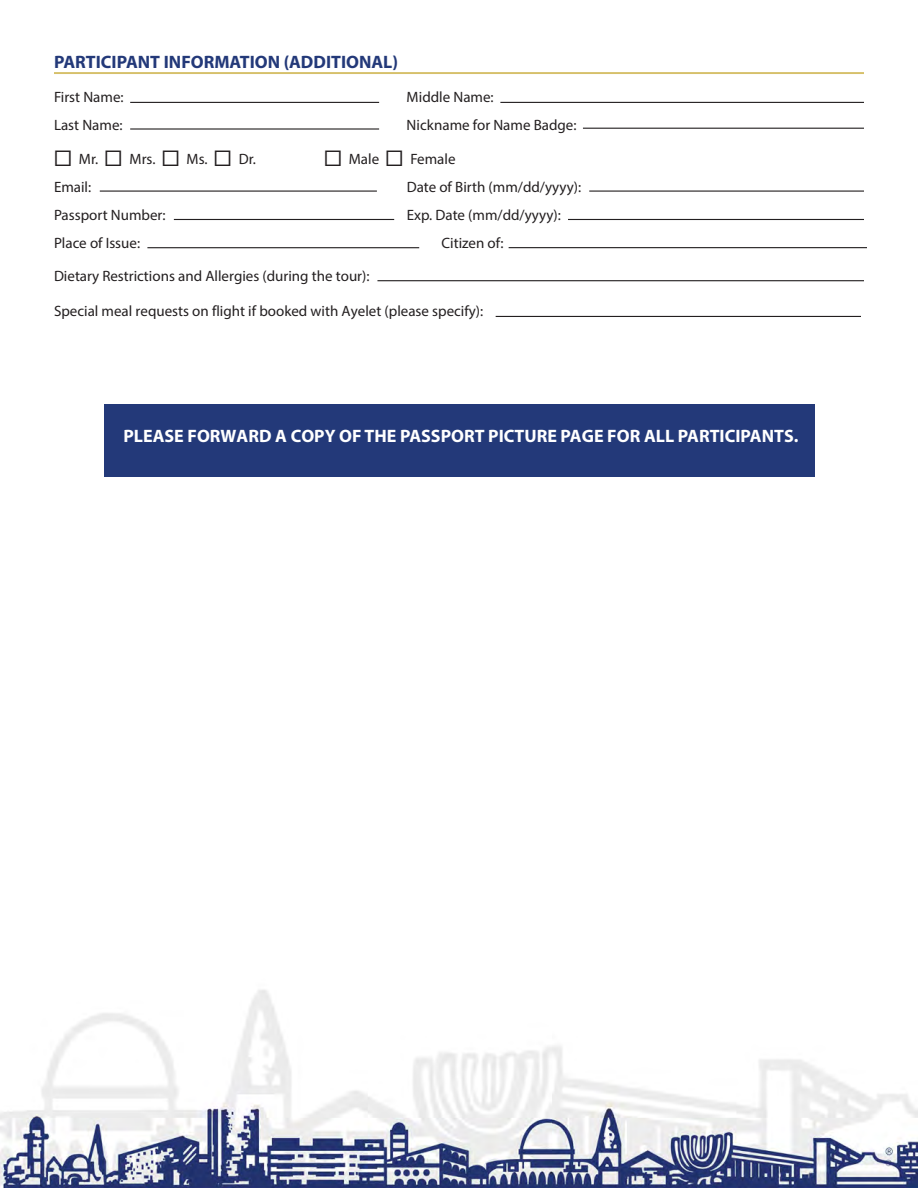
<style>
.page{position:relative;width:918px;height:1188px;background:#fff}
.page>*{position:absolute;margin:0;border:0;box-sizing:border-box;transform-origin:0 0}
.t1{font:700 18px "Myriad Pro";color:#fff}
.Section_Head{font:700 18px "Myriad Pro";color:#233979}
.Section_Head-2{font:15px "Myriad Pro";color:#231f20}
.s1{font-family:"Proxima Nova";font-size:27px}
</style>
<div class="page">
<img style="left:0;top:990px;width:918px;height:198px">
<hr style="left:54px;top:72px;width:810px;height:2px;background:#d6c06a">
<hr style="left:130px;top:102px;width:249px;height:1px;background:#231f20">
<hr style="left:500px;top:102px;width:364px;height:1px;background:#231f20">
<hr style="left:130px;top:128px;width:249px;height:2px;background:#231f20">
<hr style="left:583px;top:128px;width:281px;height:1px;background:#231f20">
<hr style="left:100px;top:191px;width:277px;height:1px;background:#231f20">
<hr style="left:589px;top:191px;width:275px;height:1px;background:#231f20">
<hr style="left:174px;top:219px;width:220px;height:1px;background:#231f20">
<hr style="left:568px;top:219px;width:296px;height:1px;background:#231f20">
<hr style="left:147px;top:247px;width:272px;height:1px;background:#231f20">
<hr style="left:509px;top:247px;width:358px;height:1px;background:#231f20">
<hr style="left:377px;top:280px;width:487px;height:1px;background:#231f20">
<hr style="left:496px;top:316px;width:365px;height:1px;background:#231f20">
<div style="left:104px;top:404px;width:710px;height:73px;background:#233979"></div>
<p class="Section_Head" style="left:54px;top:50px;width:346px">PARTICIPANT INFORMATION (ADDITIONAL)</p>
<p class="Section_Head-2" style="left:54px;top:88px;width:71px">First Name:</p>
<p class="Section_Head-2" style="left:407px;top:88px;width:89px">Middle Name:</p>
<p class="Section_Head-2" style="left:54px;top:115px;width:70px">Last Name:</p>
<p class="Section_Head-2" style="left:407px;top:115px;width:171px">Nickname for Name Badge:</p>
<p class="Section_Head-2" style="left:54px;top:150px;width:203px"><span class="s1">☐</span> Mr. <span class="s1">☐</span> Mrs. <span class="s1">☐</span> Ms. <span class="s1">☐</span> Dr.</p>
<p class="Section_Head-2" style="left:324px;top:150px;width:133px"><span class="s1">☐</span> Male <span class="s1">☐</span> Female</p>
<p class="Section_Head-2" style="left:54px;top:178px;width:39px">Email:</p>
<p class="Section_Head-2" style="left:407px;top:178px;width:176px">Date of Birth (mm/dd/yyyy):</p>
<p class="Section_Head-2" style="left:54px;top:205px;width:113px">Passport Number:</p>
<p class="Section_Head-2" style="left:407px;top:205px;width:156px">Exp. Date (mm/dd/yyyy):</p>
<p class="Section_Head-2" style="left:54px;top:233px;width:88px">Place of Issue:</p>
<p class="Section_Head-2" style="left:442px;top:233px;width:64px">Citizen of:</p>
<p class="Section_Head-2" style="left:54px;top:267px;width:317px">Dietary Restrictions and Allergies (during the tour):</p>
<p class="Section_Head-2" style="left:54px;top:302px;width:431px">Special meal requests on flight if booked with Ayelet (please specify):</p>
<p class="t1" style="left:124px;top:424px;width:676px">PLEASE FORWARD A COPY OF THE PASSPORT PICTURE PAGE FOR ALL PARTICIPANTS.</p>
</div>
